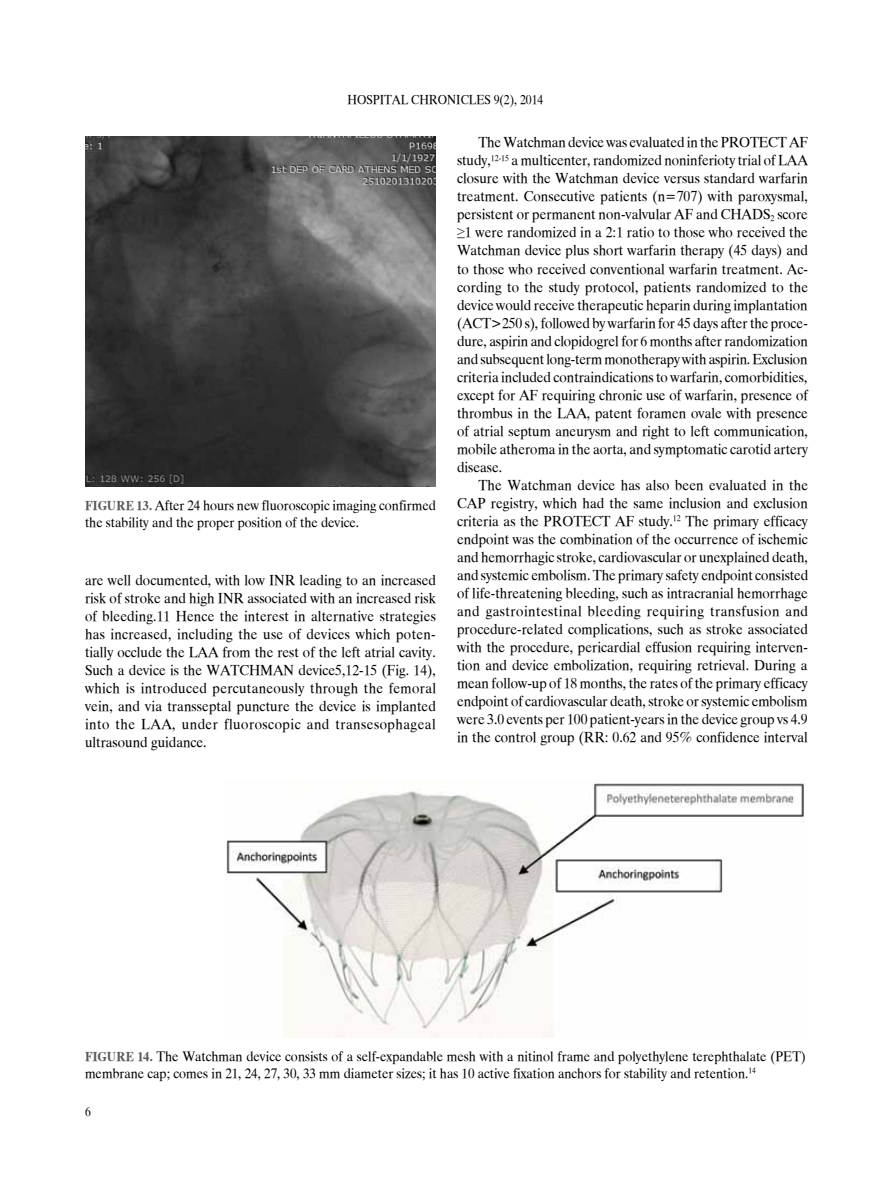
<style>
.page{position:relative;width:893px;height:1191px;background:#fff}
.page>*{position:absolute;margin:0;border:0;box-sizing:border-box;transform-origin:0 0}
.t1{font:15px/18px "UB Times";color:#000;text-align:justify;scale:.95 1}
.t2{font:14.25px/17.1px "UB Times";color:#000;scale:.95 1}
.t3{font:13.5px "UB Times";color:#000;scale:.9 1}
.t4{font:13.5px "UB Times Bold";letter-spacing:.01em;color:#58595b;scale:.95 1}
.s1{font-family:"UB Times Bold";font-size:13.5px;color:#58595b}
.s2{font-family:"Times New Roman"}
</style>
<div class="page">
<img style="left:85px;top:136px;width:351px;height:350px">
<img style="left:226px;top:780px;width:580px;height:257px">
<p class="t3" style="left:347px;top:92px;width:219px">HOSPITAL CHRONICLES 9(2), 2014</p>
<p class="t2" style="left:85px;top:497px;width:371px;text-indent:51px"><span class="s1">13.</span> After 24 hours new fluoroscopic imaging confirmed the stability and the proper position of the device.</p>
<p class="t4" style="left:85px;top:498px;width:34px">FIGURE</p>
<p class="t1" style="left:85px;top:571px;width:371px">are well documented, with low INR leading to an increased risk of stroke and high INR associated with an increased risk of bleeding.11 Hence the interest in alternative strategies has increased, including the use of devices which poten&shy;tially occlude the LAA from the rest of the left atrial cavity.<br>Such a device is the WATCHMAN device5,12-15 (Fig. 14), which is introduced percutaneously through the femoral vein, and via transseptal puncture the device is implanted into the LAA, under fluoroscopic and transesophageal ultrasound guidance.</p>
<p class="t1" style="left:457px;top:134px;width:371px;text-indent:21px">The Watchman device was evaluated in the PROTECT AF study,<sup>12-15</sup> a multicenter, randomized noninferioty trial of LAA closure with the Watchman device versus standard warfarin treatment. Consecutive patients (n=707) with paroxysmal, persistent or permanent non-valvular AF and CHADS<sub>2</sub> score <span class="s2">≥</span>1 were randomized in a 2:1 ratio to those who received the Watchman device plus short warfarin therapy (45 days) and to those who received conventional warfarin treatment. Ac&shy;cording to the study protocol, patients randomized to the device would receive therapeutic heparin during implantation (ACT&gt;250 s), followed by warfarin for 45 days after the proce&shy;dure, aspirin and clopidogrel for 6 months after randomization and subsequent long-term monotherapy with aspirin. Exclusion criteria included contraindications to warfarin, comorbidities, except for AF requiring chronic use of warfarin, presence of thrombus in the LAA, patent foramen ovale with presence of atrial septum aneurysm and right to left communication, mobile atheroma in the aorta, and symptomatic carotid artery disease.</p>
<p class="t1" style="left:457px;top:476px;width:371px;text-indent:21px">The Watchman device has also been evaluated in the CAP registry, which had the same inclusion and exclusion criteria as the PROTECT AF study.<sup>12</sup> The primary efficacy endpoint was the combination of the occurrence of ischemic and hemorrhagic stroke, cardiovascular or unexplained death, and systemic embolism. The primary safety endpoint consisted of life-threatening bleeding, such as intracranial hemorrhage and gastrointestinal bleeding requiring transfusion and procedure-related complications, such as stroke associated with the procedure, pericardial effusion requiring interven&shy;tion and device embolization, requiring retrieval. During a mean follow-up of 18 months, the rates of the primary efficacy endpoint of cardiovascular death, stroke or systemic embolism were 3.0 events per 100 patient-years in the device group vs 4.9 in the control group (RR: 0.62 and 95% confidence interval</p>
<p class="t2" style="left:85px;top:1048px;width:760px;text-indent:53px"><span class="s1">14.</span> The Watchman device consists of a self-expandable mesh with a nitinol frame and polyethylene terephthalate (PET) membrane cap; comes in 21, 24, 27, 30, 33 mm diameter sizes; it has 10 active fixation anchors for stability and retention.<sup>14</sup></p>
<p class="t4" style="left:85px;top:1049px;width:34px">FIGURE</p>
<p class="t3" style="left:85px;top:1104px;width:8px">6</p>
</div>
